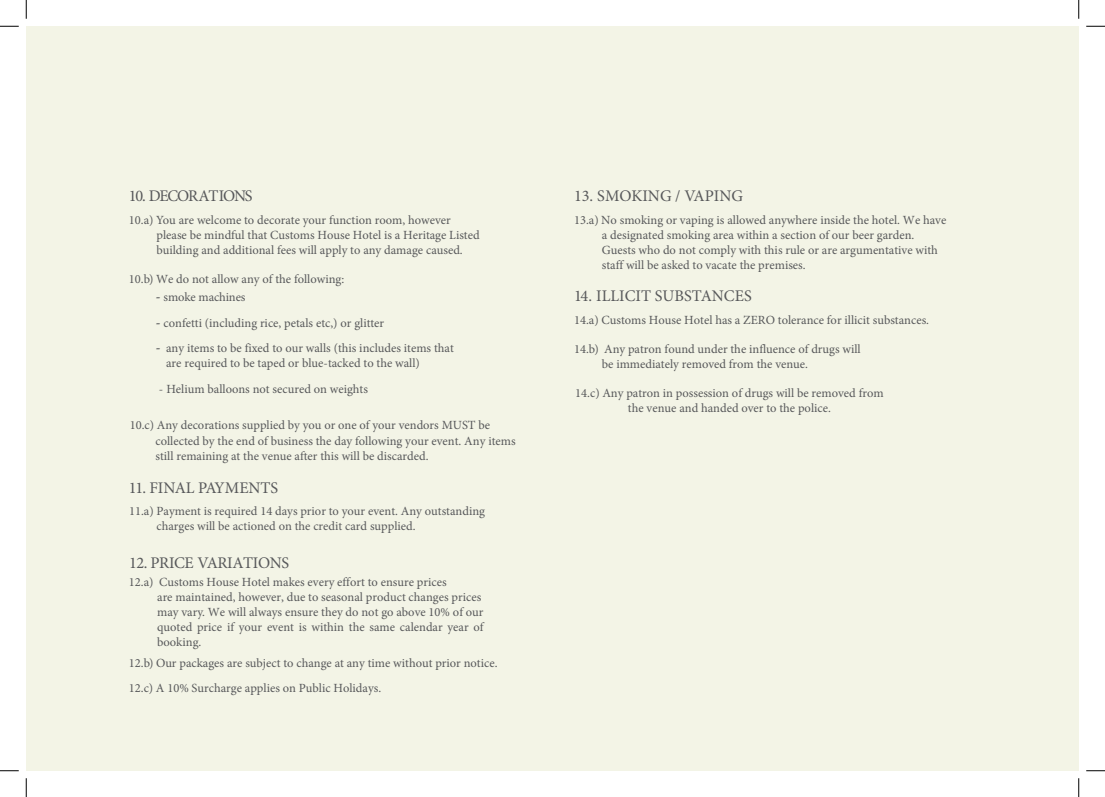
<style>
.page{position:relative;width:1105px;height:797px;background:#fff}
.page>*{position:absolute;margin:0;border:0;box-sizing:border-box;transform-origin:0 0}
.t1{font:16.25px "Minion Pro";letter-spacing:-.005em;color:#57585a}
.t2{font:16.25px "Minion Pro";letter-spacing:-.025em;color:#57585a}
.t3{font:16.25px "Minion Pro";letter-spacing:-.07em;color:#57585a}
.t4{font:12.5px/15px "Minion Pro";color:#57585a}
.t5{font:12.5px "Minion Pro";color:#58595b}
.s1{font-family:"Palatino"}
</style>
<div class="page">
<div style="left:26px;top:26px;width:1053px;height:744px;background:#f3f4e6"></div>
<svg style="left:0;top:25px;width:19px;height:2px"></svg>
<svg style="left:1086px;top:25px;width:19px;height:2px"></svg>
<svg style="left:0;top:770px;width:19px;height:1px"></svg>
<svg style="left:1086px;top:770px;width:19px;height:1px"></svg>
<svg style="left:25px;top:0;width:2px;height:19px"></svg>
<svg style="left:25px;top:778px;width:2px;height:19px"></svg>
<svg style="left:1078px;top:0;width:1px;height:19px"></svg>
<svg style="left:1078px;top:778px;width:1px;height:19px"></svg>
<h1 class="t3" style="left:129px;top:185px;width:125px">10. DECORATIONS</h1>
<p class="t4" style="left:156px;top:212px;width:325px;text-indent:-28px">10.a) You are welcome to decorate your function room, however please be mindful that Customs House Hotel is a Heritage Listed building and additional fees will apply to any damage caused.</p>
<p class="t4" style="left:129px;top:271px;width:217px">10.b) We do not allow any of the following:</p>
<p class="t4" style="left:156px;top:290px;width:91px"><span class="s1">-</span> smoke machines</p>
<p class="t4" style="left:156px;top:315px;width:229px"><span class="s1">-</span> confetti (including rice, petals etc,) or glitter</p>
<p class="t4" style="left:166px;top:341px;width:289px;text-indent:-10px"><span class="s1">-</span> any items to be fixed to our walls (this includes items that are required to be taped or blue-tacked to the wall)</p>
<p class="t4" style="left:159px;top:381px;width:211px">- Helium balloons not secured on weights</p>
<p class="t4" style="left:155px;top:417px;width:362px;line-height:15.4px;text-indent:-26px">10.c) Any decorations supplied by you or one of your vendors MUST be collected by the end of business the day following your event. Any items still remaining at the venue after this will be discarded.</p>
<h1 class="t1" style="left:129px;top:477px;width:151px">11. FINAL PAYMENTS</h1>
<p class="t4" style="left:129px;top:504px;width:357px">11.a) Payment is required 14 days prior to your event. Any outstanding</p>
<h1 class="t2" style="left:129px;top:552px;width:162px">12. PRICE VARIATIONS</h1>
<p class="t4" style="left:157px;top:574px;width:328px;text-indent:-28px">12.a) Customs House Hotel makes every effort to ensure prices<br>are maintained, however, due to seasonal product changes prices may vary. We will always ensure they do not go above 10% of our quoted price if your event is within the same calendar year of booking.</p>
<p class="t4" style="left:129px;top:650px;width:370px;line-height:25px">12.b) Our packages are subject to change at any time without prior notice.<br>12.c) A 10% Surcharge applies on Public Holidays.</p>
<p class="t5" style="left:156px;top:518px;width:261px">charges will be actioned on the credit card supplied.</p>
<h1 class="t1" style="left:574px;top:185px;width:170px">13. SMOKING / VAPING</h1>
<p class="t4" style="left:602px;top:212px;width:346px;text-indent:-28px">13.a) No smoking or vaping is allowed anywhere inside the hotel. We have a designated smoking area within a section of our beer garden.<br>Guests who do not comply with this rule or are argumentative with staff will be asked to vacate the premises.</p>
<h1 class="t1" style="left:574px;top:285px;width:179px">14. ILLICIT SUBSTANCES</h1>
<p class="t4" style="left:574px;top:312px;width:357px">14.a) Customs House Hotel has a ZERO tolerance for illicit substances.</p>
<p class="t4" style="left:602px;top:341px;width:260px;text-indent:-28px">14.b) Any patron found under the influence of drugs will be immediately removed from the venue.</p>
<p class="t4" style="left:575px;top:385px;width:310px;text-align:center">14.c) Any patron in possession of drugs will be removed from the venue and handed over to the police.</p>
</div>
